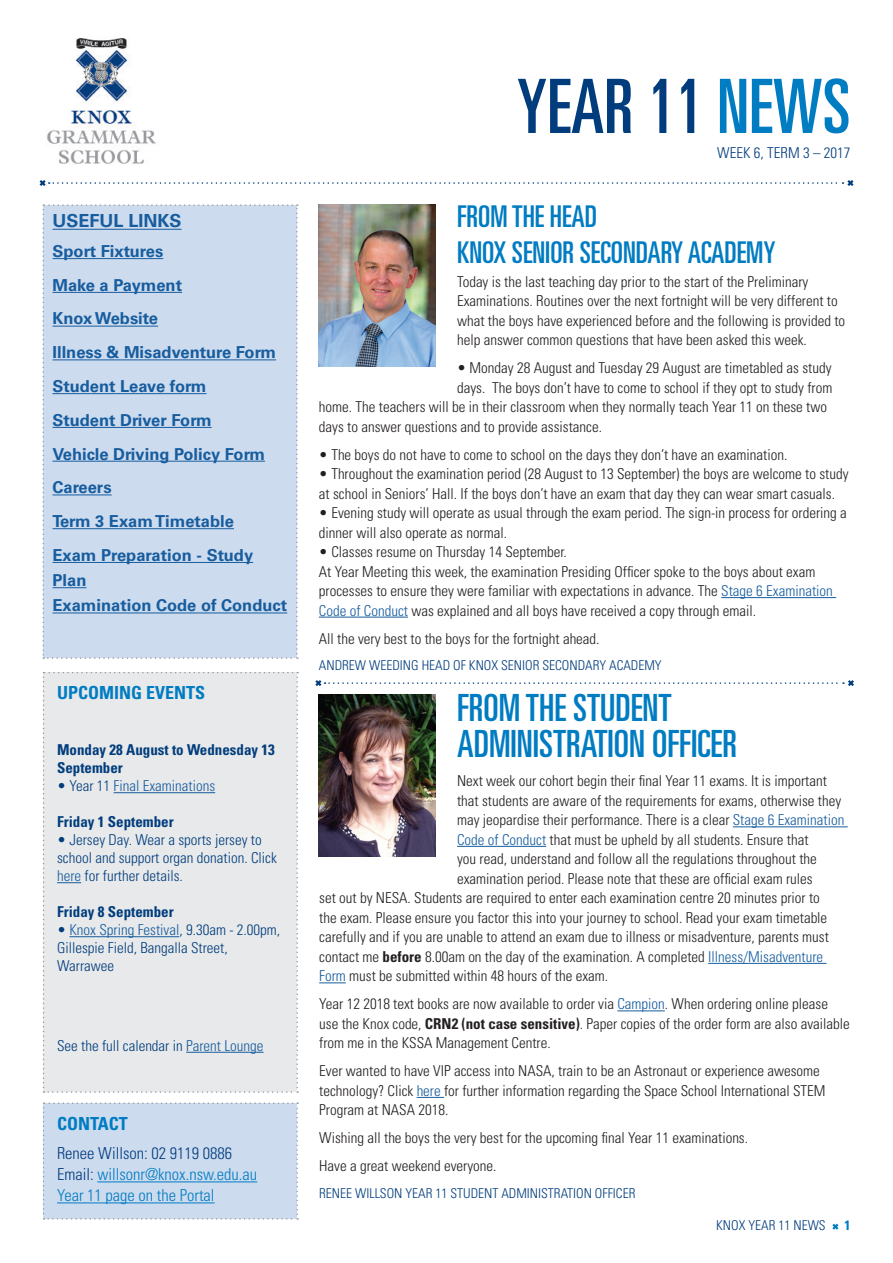
<style>
.page{position:relative;width:893px;height:1263px;background:#fff}
.page>*{position:absolute;margin:0;border:0;box-sizing:border-box;transform-origin:0 0}
.t1{font:ultra-condensed 75px "Univers LT Std";color:#013d7d}
.t2{font:ultra-condensed 37.5px/36px "Univers LT Std";color:#007cc2}
.t3{font:ultra-condensed 30px/36px "Univers LT Std";color:#007cc2}
.t4{font:700 condensed 18px "Univers LT Std";color:#007cc2}
.t5{font:700 18px "Univers LT Std";color:#175d9e}
.t6{font:700 16.5px/33.8px "Univers LT Std";color:#175d9e}
.t7{font:300 condensed 16.5px/21px "Univers LT Std";color:#007cc2}
.t8{font:300 condensed 15px/19.5px "Univers LT Std";color:#231f20}
.t9{font:300 condensed 15px/18px "Univers LT Std";color:#013d7d}
.t10{font:700 condensed 15px/18px "Univers LT Std";color:#013d7d}
.t11{font:300 condensed 15px "Univers LT Std";color:#175d9e}
.t12{font:300 condensed 13.5px "Univers LT Std";color:#013d7d}
.t13{font:700 condensed 13.5px "Univers LT Std";color:#007cc2}
.s1{color:#013d7d}
.s2{color:#175d9e}
.s3{color:#007cc2}
.s4{font-weight:700}
</style>
<div class="page">
<svg style="left:39px;top:180px;width:815px;height:6px"></svg>
<svg style="left:832px;top:1223px;width:7px;height:7px"></svg>
<img style="left:47px;top:38px;width:109px;height:126px">
<div style="left:43px;top:1102px;width:255px;height:117px;background:#cddbef"></div>
<svg style="left:315px;top:680px;width:539px;height:6px"></svg>
<div style="left:43px;top:672px;width:255px;height:421px;background:#e8e9ea"></div>
<div style="left:43px;top:204px;width:255px;height:455px;background:#cddbef"></div>
<img style="left:319px;top:204px;width:117px;height:163px">
<hr style="left:721px;top:597px;width:115px;height:1px;background:#175d9e">
<hr style="left:319px;top:617px;width:89px;height:1px;background:#175d9e">
<img style="left:319px;top:694px;width:117px;height:163px">
<hr style="left:733px;top:826px;width:115px;height:1px;background:#175d9e">
<hr style="left:457px;top:846px;width:89px;height:1px;background:#175d9e">
<hr style="left:708px;top:963px;width:118px;height:1px;background:#175d9e">
<svg style="left:319px;top:982px;width:27px;height:1px"></svg>
<hr style="left:617px;top:1010px;width:48px;height:1px;background:#175d9e">
<svg style="left:417px;top:1097px;width:27px;height:1px"></svg>
<p class="t5" style="left:53px;top:211px;width:131px">USEFUL LINKS</p>
<p class="t6" style="left:53px;top:234px;width:225px">Sport Fixtures<br>Make a Payment<br>Knox Website<br>Illness &amp; Misadventure Form<br>Student Leave form<br>Student Driver Form<br>Vehicle Driving Policy Form<br>Careers<br>Term 3 Exam Timetable<br>Exam Preparation - Study</p>
<p class="t6" style="left:53px;top:568px;width:236px;line-height:25.2px">Plan<br>Examination Code of Conduct</p>
<p class="t4" style="left:57px;top:682px;width:150px">UPCOMING EVENTS</p>
<p class="t10" style="left:57px;top:741px;width:219px">Monday 28 August to Wednesday 13<br>September</p>
<p class="t11" style="left:57px;top:777px;width:160px"><span class="s1">• Year 11</span> Final Examinations</p>
<p class="t10" style="left:57px;top:813px;width:118px">Friday 1 September</p>
<p class="t9" style="left:57px;top:831px;width:221px">• Jersey Day. Wear a sports jersey to school and support organ donation. Click <span class="s2">here</span> for further details.</p>
<p class="t10" style="left:57px;top:903px;width:118px">Friday 8 September</p>
<p class="t9" style="left:57px;top:921px;width:225px">• <span class="s2">Knox Spring Festival</span>, 9.30am - 2.00pm,<br>Gillespie Field, Bangalla Street,<br>Warrawee</p>
<p class="t9" style="left:57px;top:1036px;width:208px">See the full calendar in <span class="s2">Parent Lounge</span></p>
<p class="t4" style="left:57px;top:1112px;width:72px">CONTACT</p>
<p class="t7" style="left:57px;top:1143px;width:202px"><span class="s1">Renee Willson: 02 9119 0886<br>Email:</span> willsonr@knox.nsw.edu.au<br>Year 11 page on the Portal</p>
<h1 class="t1" style="left:517px;top:64px;width:335px">YEAR 11 <span class="s3">NEWS</span></h1>
<p class="t9" style="left:717px;top:143px;width:135px">WEEK 6, TERM 3 – 2017</p>
<h3 class="t3" style="left:457px;top:198px;width:320px">FROM THE HEAD<br>KNOX SENIOR SECONDARY ACADEMY</h3>
<p class="t8" style="left:457px;top:272px;width:390px">Today is the last teaching day prior to the start of the Preliminary Examinations. Routines over the next fortnight will be very different to what the boys have experienced before and the following is provided to help answer common questions that have been asked this week.</p>
<p class="t8" style="left:457px;top:358px;width:376px">• Monday 28 August and Tuesday 29 August are timetabled as study</p>
<p class="t8" style="left:457px;top:378px;width:377px">days. The boys don’t have to come to school if they opt to study from</p>
<p class="t8" style="left:319px;top:397px;width:510px">home. The teachers will be in their classroom when they normally teach Year 11 on these two</p>
<p class="t8" style="left:319px;top:417px;width:285px">days to answer questions and to provide assistance.</p>
<p class="t8" style="left:319px;top:445px;width:470px">• The boys do not have to come to school on the days they don’t have an examination.</p>
<p class="t8" style="left:319px;top:464px;width:531px">• Throughout the examination period (28 August to 13 September) the boys are welcome to study at school in Seniors’ Hall. If the boys don’t have an exam that day they can wear smart casuals.</p>
<p class="t8" style="left:319px;top:503px;width:529px">• Evening study will operate as usual through the exam period. The sign-in process for ordering a dinner will also operate as normal.</p>
<p class="t8" style="left:319px;top:542px;width:515px">• Classes resume on Thursday 14 September.<br>At Year Meeting this week, the examination Presiding Officer spoke to the boys about exam processes to ensure they were familiar with expectations in advance. The <span class="s2">Stage 6 Examination Code of Conduct</span> was explained and all boys have received a copy through email.</p>
<p class="t8" style="left:319px;top:629px;width:282px">All the very best to the boys for the fortnight ahead.</p>
<p class="t12" style="left:319px;top:657px;width:344px">ANDREW WEEDING HEAD OF KNOX SENIOR SECONDARY ACADEMY</p>
<h2 class="t2" style="left:457px;top:690px;width:281px">FROM THE STUDENT<br>ADMINISTRATION OFFICER</h2>
<p class="t8" style="left:457px;top:771px;width:371px">Next week our cohort begin their final Year 11 exams. It is important</p>
<p class="t8" style="left:457px;top:791px;width:386px">that students are aware of the requirements for exams, otherwise they</p>
<p class="t8" style="left:457px;top:810px;width:389px">may jeopardise their performance. There is a clear <span class="s2">Stage 6 Examination</span></p>
<p class="t8" style="left:457px;top:830px;width:353px"><span class="s2">Code of Conduct</span> that must be upheld by all students. Ensure that</p>
<p class="t8" style="left:457px;top:849px;width:361px">you read, understand and follow all the regulations throughout the</p>
<p class="t8" style="left:457px;top:869px;width:357px">examination period. Please note that these are official exam rules</p>
<p class="t8" style="left:319px;top:888px;width:502px">set out by NESA. Students are required to enter each examination centre 20 minutes prior to</p>
<p class="t8" style="left:319px;top:908px;width:510px">the exam. Please ensure you factor this into your journey to school. Read your exam timetable</p>
<p class="t8" style="left:319px;top:927px;width:511px">carefully and if you are unable to attend an exam due to illness or misadventure, parents must</p>
<p class="t8" style="left:319px;top:947px;width:505px">contact me <span class="s4">before</span> 8.00am on the day of the examination. A completed <span class="s2">Illness/Misadventure</span></p>
<p class="t8" style="left:319px;top:966px;width:291px"><span class="s2">Form</span> must be submitted within 48 hours of the exam.</p>
<p class="t8" style="left:319px;top:994px;width:532px">Year 12 2018 text books are now available to order via <span class="s2">Campion</span>. When ordering online please use the Knox code, <span class="s4">CRN2 (not case sensitive)</span>. Paper copies of the order form are also available from me in the KSSA Management Centre.</p>
<p class="t8" style="left:319px;top:1061px;width:508px">Ever wanted to have VIP access into NASA, train to be an Astronaut or experience awesome technology? Click <span class="s2">here</span> for further information regarding the Space School International STEM<br>Program at NASA 2018.</p>
<p class="t8" style="left:319px;top:1124px;width:430px;line-height:28px">Wishing all the boys the very best for the upcoming final Year 11 examinations.<br>Have a great weekend everyone.</p>
<p class="t12" style="left:319px;top:1185px;width:318px">RENEE WILLSON YEAR 11 STUDENT ADMINISTRATION OFFICER</p>
<p class="t12" style="left:716px;top:1217px;width:111px">KNOX YEAR 11 NEWS</p>
<p class="t13" style="left:844px;top:1217px;width:7px">1</p>
</div>
